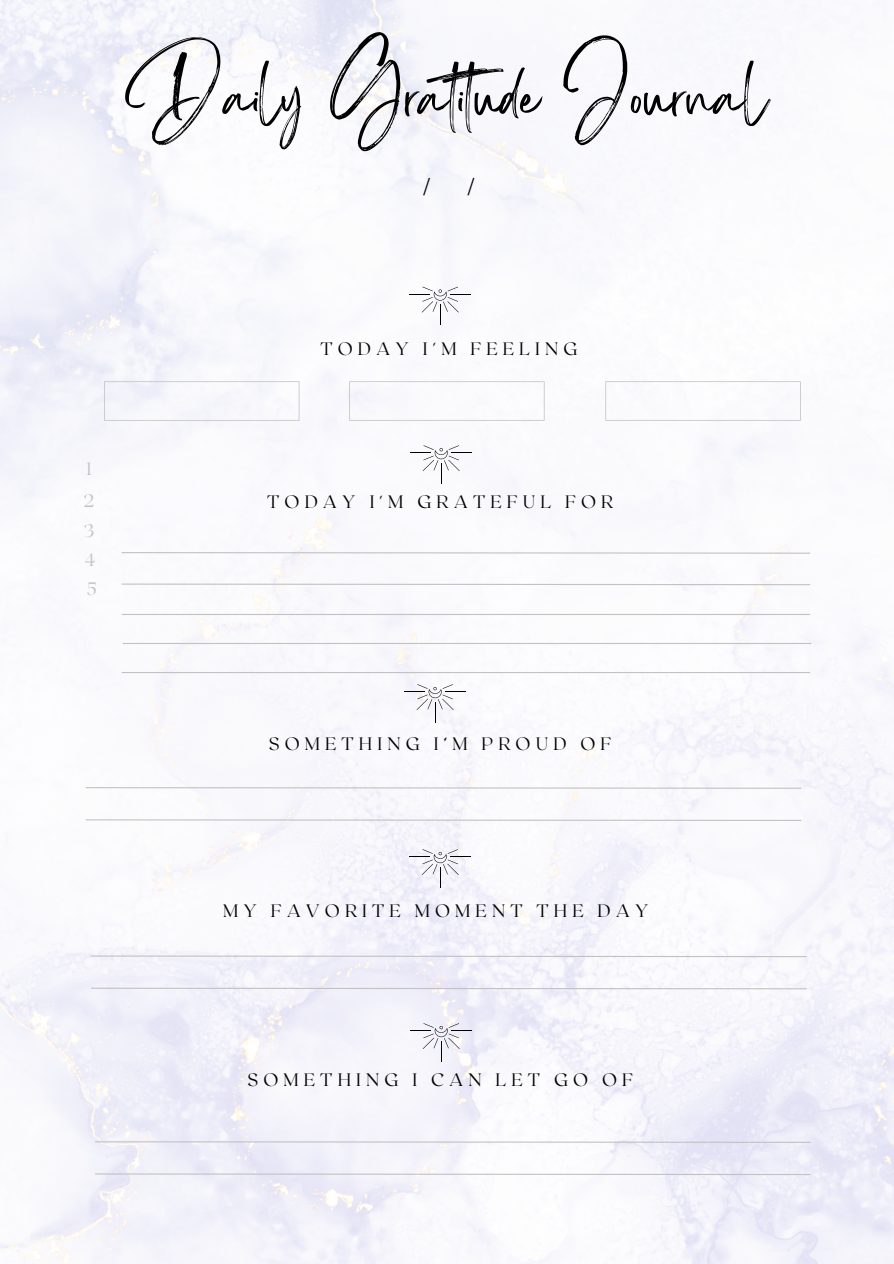
<style>
.page{position:relative;width:894px;height:1264px;background:#fff}
.page>*{position:absolute;margin:0;border:0;box-sizing:border-box;transform-origin:0 0}
.t1{font:63px "Sisterhood";color:#000}
.t2{font:21px "Garet";color:#000}
.t3{font:100 18px "Roxborough CF";letter-spacing:.285em;color:#000}
.t4{font:100 18px/30.9px "Roxborough CF";color:#c2c2c2}
</style>
<div class="page">
<img style="left:0;top:0;width:893px;height:1263px">
<svg style="left:120px;top:551px;width:691px;height:3px"></svg>
<svg style="left:85px;top:786px;width:717px;height:3px"></svg>
<svg style="left:120px;top:583px;width:691px;height:3px"></svg>
<hr style="left:122px;top:614px;width:688px;height:1px;background:#c2c2c2">
<svg style="left:349px;top:381px;width:195px;height:40px"></svg>
<svg style="left:605px;top:381px;width:195px;height:40px"></svg>
<svg style="left:104px;top:381px;width:195px;height:40px"></svg>
<hr style="left:123px;top:643px;width:688px;height:1px;background:#c2c2c2">
<hr style="left:122px;top:672px;width:688px;height:1px;background:#c2c2c2">
<svg style="left:85px;top:818px;width:717px;height:3px"></svg>
<svg style="left:90px;top:954px;width:717px;height:3px"></svg>
<svg style="left:90px;top:987px;width:717px;height:2px"></svg>
<svg style="left:94px;top:1140px;width:717px;height:3px"></svg>
<svg style="left:94px;top:1172px;width:717px;height:3px"></svg>
<svg style="left:404px;top:684px;width:62px;height:38px"></svg>
<svg style="left:409px;top:849px;width:62px;height:38px"></svg>
<svg style="left:410px;top:1023px;width:62px;height:38px"></svg>
<svg style="left:410px;top:445px;width:62px;height:38px"></svg>
<svg style="left:409px;top:287px;width:62px;height:38px"></svg>
<h1 class="t1" style="left:126px;top:80px;width:642px">Daily Gratitude Journal</h1>
<p class="t2" style="left:421px;top:172px;width:12px">/</p>
<p class="t2" style="left:465px;top:172px;width:12px">/</p>
<p class="t4" style="left:84px;top:452px;width:12px">1<br>2<br>3</p>
<p class="t4" style="left:85px;top:544px;width:14px;line-height:29.1px">4<br>5</p>
<p class="t3" style="left:320px;top:337px;width:258px">TODAY I'M FEELING</p>
<p class="t3" style="left:267px;top:490px;width:347px">TODAY I'M GRATEFUL FOR</p>
<p class="t3" style="left:269px;top:732px;width:344px">SOMETHING I’M PROUD OF</p>
<p class="t3" style="left:223px;top:899px;width:427px">MY FAVORITE MOMENT THE DAY</p>
<p class="t3" style="left:247px;top:1067px;width:387px">SOMETHING I CAN LET GO OF</p>
</div>
